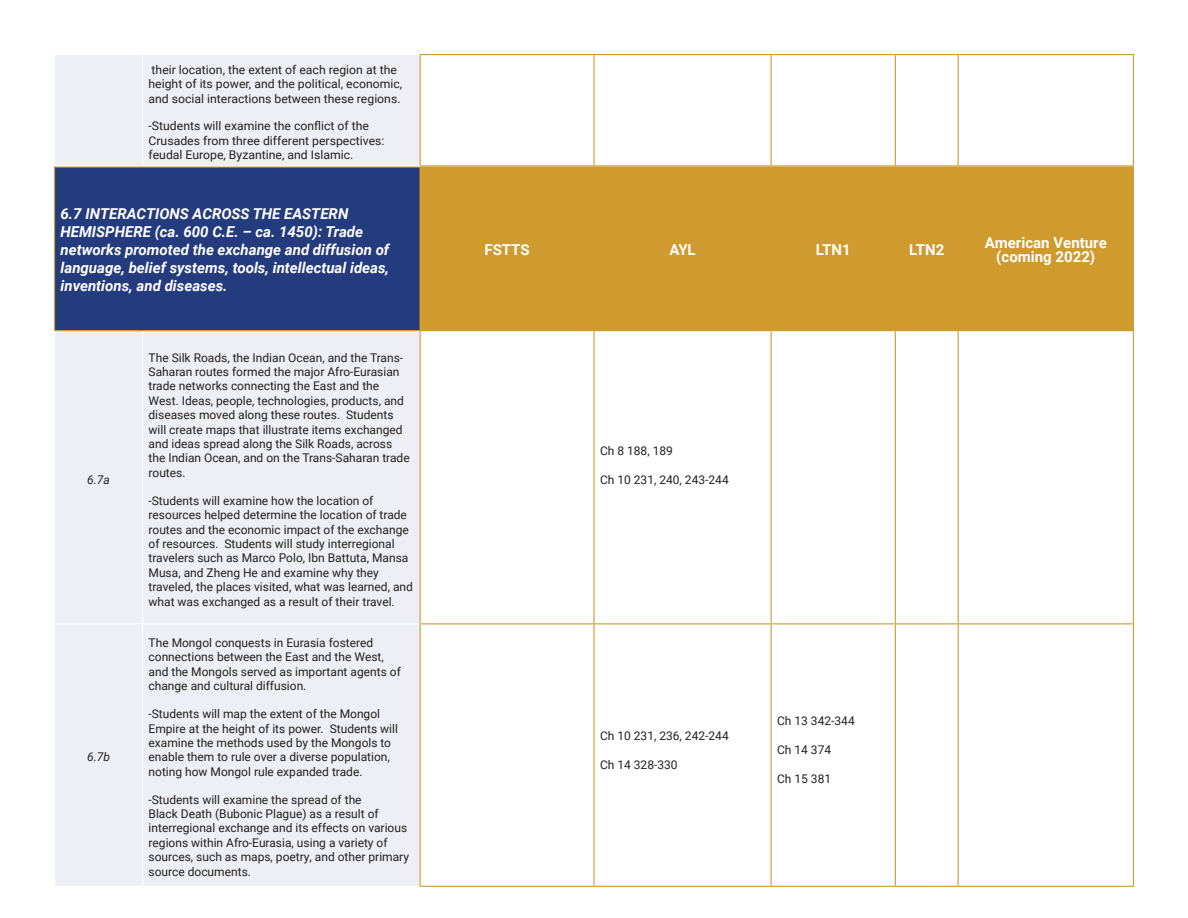
<style>
.page{position:relative;width:1188px;height:918px;background:#fff}
.page>*{position:absolute;margin:0;border:0;box-sizing:border-box;transform-origin:0 0}
.t1{font:italic 700 15px/18px "Roboto";color:#fff}
.t2{font:700 15px/13.5px "Roboto";color:#fff;text-align:center}
.t3{font:12px/14.4px "Roboto";color:#231f20}
.t4{font:italic 12px "Roboto";color:#231f20}
</style>
<div class="page">
<div style="left:55px;top:55px;width:365px;height:110px;background:#eeeff4"></div>
<hr style="left:420px;top:55px;width:1px;height:110px;background:#cf9a2e">
<hr style="left:593px;top:55px;width:2px;height:110px;background:#cf9a2e">
<hr style="left:771px;top:55px;width:1px;height:110px;background:#cf9a2e">
<hr style="left:895px;top:55px;width:1px;height:110px;background:#cf9a2e">
<hr style="left:958px;top:55px;width:1px;height:110px;background:#cf9a2e">
<hr style="left:1133px;top:55px;width:1px;height:110px;background:#cf9a2e">
<hr style="left:420px;top:54px;width:174px;height:1px;background:#cf9a2e">
<hr style="left:594px;top:54px;width:177px;height:1px;background:#cf9a2e">
<hr style="left:771px;top:54px;width:124px;height:1px;background:#cf9a2e">
<hr style="left:895px;top:54px;width:63px;height:1px;background:#cf9a2e">
<hr style="left:958px;top:54px;width:176px;height:1px;background:#cf9a2e">
<hr style="left:420px;top:165px;width:174px;height:1px;background:#d09a2c">
<hr style="left:594px;top:165px;width:177px;height:1px;background:#d09a2c">
<hr style="left:771px;top:165px;width:124px;height:1px;background:#d09a2c">
<hr style="left:895px;top:165px;width:63px;height:1px;background:#d09a2c">
<hr style="left:958px;top:165px;width:176px;height:1px;background:#d09a2c">
<hr style="left:142px;top:55px;width:1px;height:110px;background:#fff">
<div style="left:55px;top:167px;width:365px;height:164px;background:#243c7e"></div>
<div style="left:421px;top:168px;width:712px;height:162px;background:#cf9a2e"></div>
<div style="left:55px;top:331px;width:365px;height:555px;background:#eeeff4"></div>
<hr style="left:420px;top:331px;width:1px;height:292px;background:#cf9a2e">
<hr style="left:593px;top:331px;width:2px;height:292px;background:#cf9a2e">
<hr style="left:771px;top:331px;width:1px;height:292px;background:#cf9a2e">
<hr style="left:895px;top:331px;width:1px;height:292px;background:#cf9a2e">
<hr style="left:958px;top:331px;width:1px;height:292px;background:#cf9a2e">
<hr style="left:1133px;top:331px;width:1px;height:292px;background:#cf9a2e">
<hr style="left:420px;top:624px;width:1px;height:262px;background:#cf9a2e">
<hr style="left:593px;top:624px;width:2px;height:262px;background:#cf9a2e">
<hr style="left:771px;top:624px;width:1px;height:262px;background:#cf9a2e">
<hr style="left:895px;top:624px;width:1px;height:262px;background:#cf9a2e">
<hr style="left:958px;top:624px;width:1px;height:262px;background:#cf9a2e">
<hr style="left:1133px;top:624px;width:1px;height:262px;background:#cf9a2e">
<hr style="left:958px;top:168px;width:1px;height:162px;background:#cf9a2e">
<hr style="left:420px;top:623px;width:174px;height:1px;background:#cf9a2e">
<hr style="left:594px;top:623px;width:177px;height:1px;background:#cf9a2e">
<hr style="left:771px;top:623px;width:124px;height:1px;background:#cf9a2e">
<hr style="left:895px;top:623px;width:63px;height:1px;background:#cf9a2e">
<hr style="left:958px;top:623px;width:176px;height:1px;background:#cf9a2e">
<hr style="left:420px;top:886px;width:174px;height:1px;background:#cf9a2e">
<hr style="left:594px;top:886px;width:177px;height:1px;background:#cf9a2e">
<hr style="left:771px;top:886px;width:124px;height:1px;background:#cf9a2e">
<hr style="left:895px;top:886px;width:63px;height:1px;background:#cf9a2e">
<hr style="left:958px;top:886px;width:176px;height:1px;background:#cf9a2e">
<hr style="left:54px;top:168px;width:1px;height:162px;background:#d09a2c">
<hr style="left:54px;top:330px;width:89px;height:1px;background:#d09a2c">
<hr style="left:143px;top:330px;width:277px;height:1px;background:#d09a2c">
<hr style="left:420px;top:168px;width:1px;height:162px;background:#d09a2c">
<hr style="left:1133px;top:168px;width:1px;height:162px;background:#d09a2c">
<hr style="left:420px;top:330px;width:174px;height:1px;background:#d09a2c">
<hr style="left:594px;top:330px;width:177px;height:1px;background:#d09a2c">
<hr style="left:771px;top:330px;width:124px;height:1px;background:#d09a2c">
<hr style="left:895px;top:330px;width:63px;height:1px;background:#d09a2c">
<hr style="left:958px;top:330px;width:176px;height:1px;background:#d09a2c">
<hr style="left:54px;top:166px;width:89px;height:2px;background:#d09a2c">
<hr style="left:143px;top:166px;width:277px;height:2px;background:#d09a2c">
<hr style="left:420px;top:166px;width:174px;height:2px;background:#d09a2c">
<hr style="left:594px;top:166px;width:177px;height:2px;background:#d09a2c">
<hr style="left:771px;top:166px;width:124px;height:2px;background:#d09a2c">
<hr style="left:895px;top:166px;width:63px;height:2px;background:#d09a2c">
<hr style="left:958px;top:166px;width:176px;height:2px;background:#d09a2c">
<hr style="left:142px;top:331px;width:1px;height:292px;background:#fff">
<hr style="left:54px;top:623px;width:89px;height:1px;background:#fff">
<hr style="left:143px;top:623px;width:277px;height:1px;background:#fff">
<hr style="left:142px;top:624px;width:1px;height:262px;background:#fff">
<p class="t3" style="left:149px;top:62px;width:255px">their location, the extent of each region at the height of its power, and the political, economic, and social interactions between these regions.</p>
<p class="t3" style="left:149px;top:119px;width:237px">-Students will examine the conflict of the<br>Crusades from three different perspectives: feudal Europe, Byzantine, and Islamic.</p>
<p class="t1" style="left:61px;top:204px;width:330px">6.7 INTERACTIONS ACROSS THE EASTERN HEMISPHERE (ca. 600 C.E. – ca. 1450): Trade networks promoted the exchange and diffusion of language, belief systems, tools, intellectual ideas, inventions, and diseases.</p>
<p class="t4" style="left:87px;top:471px;width:24px">6.7a</p>
<p class="t4" style="left:87px;top:749px;width:24px">6.7b</p>
<p class="t3" style="left:149px;top:350px;width:263px">The Silk Roads, the Indian Ocean, and the Trans-Saharan routes formed the major Afro-Eurasian trade networks connecting the East and the West. Ideas, people, technologies, products, and diseases moved along these routes. Students will create maps that illustrate items exchanged and ideas spread along the Silk Roads, across the Indian Ocean, and on the Trans-Saharan trade routes.</p>
<p class="t3" style="left:149px;top:493px;width:266px">-Students will examine how the location of resources helped determine the location of trade routes and the economic impact of the exchange of resources. Students will study interregional travelers such as Marco Polo, Ibn Battuta, Mansa Musa, and Zheng He and examine why they traveled, the places visited, what was learned, and what was exchanged as a result of their travel.</p>
<p class="t3" style="left:149px;top:635px;width:254px">The Mongol conquests in Eurasia fostered connections between the East and the West, and the Mongols served as important agents of change and cultural diffusion.</p>
<p class="t3" style="left:149px;top:706px;width:251px">-Students will map the extent of the Mongol Empire at the height of its power. Students will examine the methods used by the Mongols to enable them to rule over a diverse population, noting how Mongol rule expanded trade.</p>
<p class="t3" style="left:149px;top:792px;width:262px">-Students will examine the spread of the<br>Black Death (Bubonic Plague) as a result of interregional exchange and its effects on various regions within Afro-Eurasia, using a variety of sources, such as maps, poetry, and other primary source documents.</p>
<p class="t2" style="left:484px;top:243px;width:47px">FSTTS</p>
<p class="t2" style="left:669px;top:243px;width:28px">AYL</p>
<p class="t2" style="left:816px;top:243px;width:37px">LTN1</p>
<p class="t2" style="left:909px;top:243px;width:37px">LTN2</p>
<p class="t2" style="left:985px;top:236px;width:124px">American Venture (coming 2022)</p>
<p class="t3" style="left:600px;top:443px;width:74px">Ch 8 188, 189</p>
<p class="t3" style="left:600px;top:472px;width:130px">Ch 10 231, 240, 243-244</p>
<p class="t3" style="left:600px;top:728px;width:130px">Ch 10 231, 236, 242-244</p>
<p class="t3" style="left:600px;top:757px;width:79px">Ch 14 328-330</p>
<p class="t3" style="left:777px;top:713px;width:79px">Ch 13 342-344</p>
<p class="t3" style="left:777px;top:742px;width:56px">Ch 14 374</p>
<p class="t3" style="left:777px;top:771px;width:56px">Ch 15 381</p>
</div>
